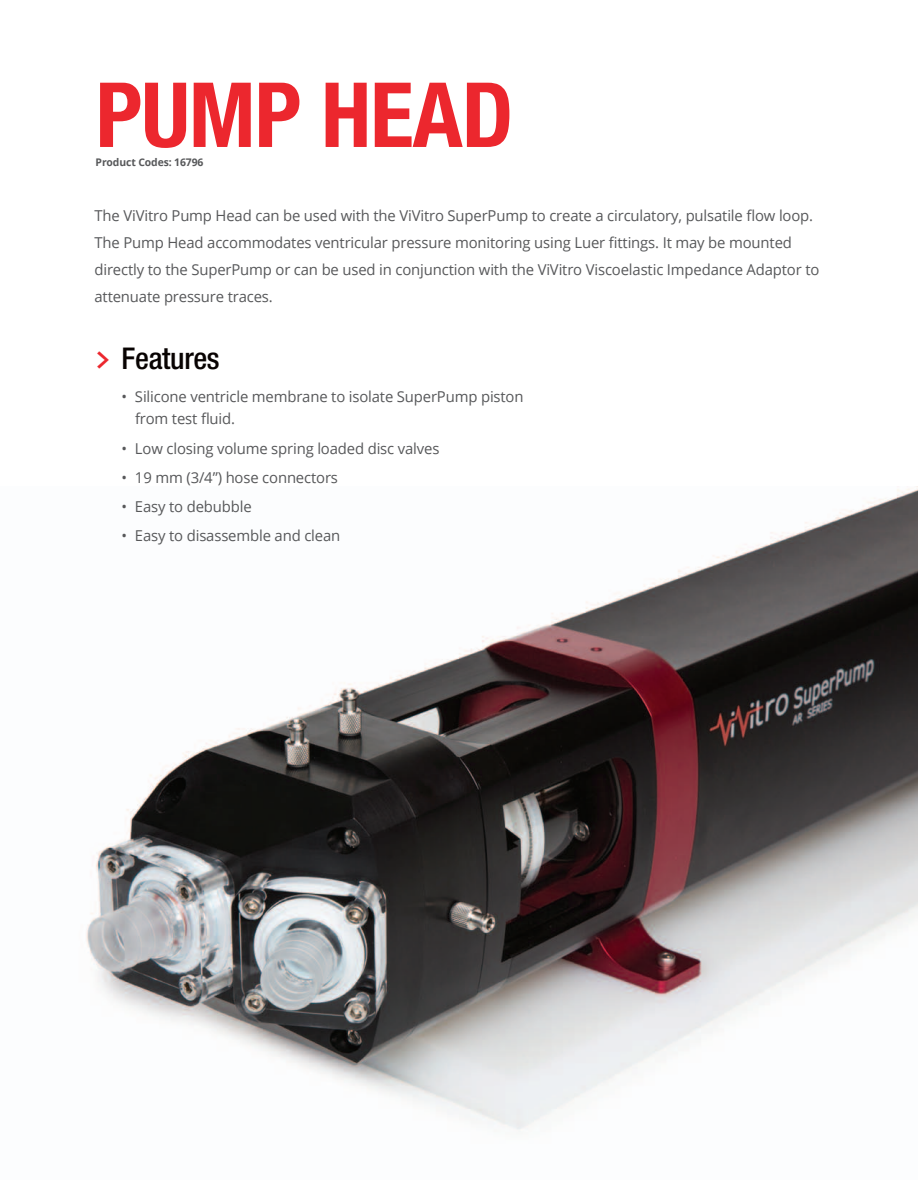
<style>
.page{position:relative;width:918px;height:1188px;background:#fff}
.page>*{position:absolute;margin:0;border:0;box-sizing:border-box;transform-origin:0 0}
.Product_Title_H1{font:700 condensed 90px "Helvetica Neue";letter-spacing:-.01em;color:#ec272e}
.Features_Title{font:500 condensed 30px "Helvetica Neue";letter-spacing:-.01em;color:#080302}
.Product_Body_Copy{font:15px/27px "Open Sans";letter-spacing:-.01em;color:#57585a}
.Features_Bullets{font:15px/22.5px "Open Sans";letter-spacing:-.01em;color:#57585a}
.Product_Code{font:700 10.5px "Open Sans";letter-spacing:-.01em;color:#57585a}
.s1{font-family:"The Sans B6";font-weight:600;font-stretch:normal;color:#ec272e}
</style>
<div class="page">
<img style="left:86px;top:489px;width:832px;height:643px">
<p class="Product_Title_H1" style="left:96px;top:40px;width:419px">PUMP HEAD</p>
<p class="Product_Code" style="left:96px;top:155px;width:109px">Product Codes: 16796</p>
<p class="Product_Body_Copy" style="left:94px;top:202px;width:726px">The ViVitro Pump Head can be used with the ViVitro SuperPump to create a circulatory, pulsatile flow loop.<br>The Pump Head accommodates ventricular pressure monitoring using Luer fittings. It may be mounted directly to the SuperPump or can be used in conjunction with the ViVitro Viscoelastic Impedance Adaptor to attenuate pressure traces.</p>
<p class="Features_Title" style="left:94px;top:340px;width:127px"><span class="s1">&gt;</span> Features</p>
<p class="Features_Bullets" style="left:135px;top:385px;width:390px;text-indent:-14px">• Silicone ventricle membrane to isolate SuperPump piston from test fluid.</p>
<p class="Features_Bullets" style="left:122px;top:436px;width:319px">• Low closing volume spring loaded disc valves</p>
<p class="Features_Bullets" style="left:122px;top:466px;width:218px">• 19 mm (3/4”) hose connectors</p>
<p class="Features_Bullets" style="left:122px;top:495px;width:132px">• Easy to debubble</p>
<p class="Features_Bullets" style="left:122px;top:524px;width:220px">• Easy to disassemble and clean</p>
</div>
